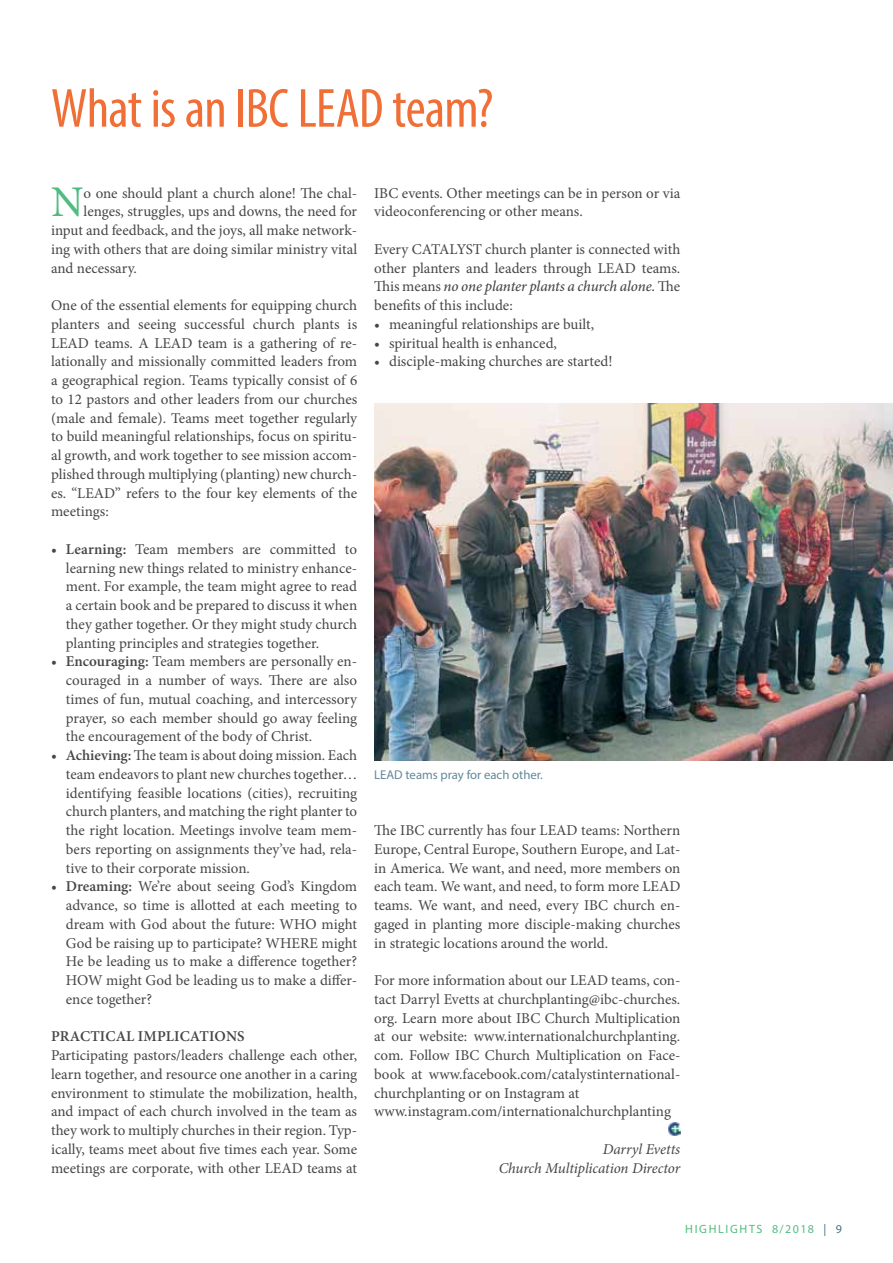
<style>
.page{position:relative;width:893px;height:1263px;background:#fff}
.page>*{position:absolute;margin:0;border:0;box-sizing:border-box;transform-origin:0 0}
.t1{font:condensed 55.5px "Myriad Pro";letter-spacing:-.015em;color:#f06f37}
.t2{font:43.8px "Minion Pro";color:#51bc7f}
.t3{font:15px/18.8px "Minion Pro";color:#464547;text-align:justify}
.t4{font:italic 15px/18.8px "Minion Pro";letter-spacing:-.01em;color:#464547;text-align:right}
.t5{font:600 15px "Minion Pro";letter-spacing:.01em;color:#464547}
.t6{font:12.75px "Myriad Pro";color:#638899}
.t7{font:12px "Myriad Pro";letter-spacing:.14em;color:#51bc7f}
.s1{font-weight:600}
.s2{font-weight:500;font-style:italic}
.s3{color:#467082}
</style>
<div class="page">
<svg style="left:668px;top:1122px;width:12px;height:13px"></svg>
<img style="left:374px;top:404px;width:519px;height:356px">
<h1 class="t1" style="left:51px;top:75px;width:444px">What is an IBC LEAD team?</h1>
<h2 class="t2" style="left:51px;top:173px;width:34px">N</h2>
<p class="t3" style="left:84px;top:183px;width:275px">o one should plant a church alone! The chal-</p>
<p class="t3" style="left:84px;top:202px;width:275px">lenges, struggles, ups and downs, the need for</p>
<p class="t3" style="left:51px;top:221px;width:308px">input and feedback, and the joys, all make network-</p>
<p class="t3" style="left:51px;top:240px;width:308px">ing with others that are doing similar ministry vital</p>
<p class="t3" style="left:51px;top:258px;width:87px">and necessary.</p>
<p class="t3" style="left:51px;top:296px;width:308px">One of the essential elements for equipping church planters and seeing successful church plants is LEAD teams. A LEAD team is a gathering of re&shy;lationally and missionally committed leaders from a geographical region. Teams typically consist of 6 to 12 pastors and other leaders from our churches (male and female). Teams meet together regularly to build meaningful relationships, focus on spiritu&shy;al growth, and work together to see mission accom&shy;plished through multiplying (planting) new church&shy;es. “LEAD” refers to the four key elements of the meetings:</p>
<p class="t3" style="left:66px;top:540px;width:293px;text-indent:-15px">• <span class="s1">Learning:</span> Team members are committed to learning new things related to ministry enhance&shy;ment. For example, the team might agree to read a certain book and be prepared to discuss it when they gather together. Or they might study church planting principles and strategies together.</p>
<p class="t3" style="left:66px;top:652px;width:293px;text-indent:-15px">• <span class="s1">Encouraging:</span> Team members are personally en&shy;couraged in a number of ways. There are also times of fun, mutual coaching, and intercessory prayer, so each member should go away feeling the encouragement of the body of Christ.</p>
<p class="t3" style="left:66px;top:746px;width:293px;text-indent:-15px">• <span class="s1">Achieving:</span> The team is about doing mission. Each team endeavors to plant new churches together… identifying feasible locations (cities), recruiting church planters, and matching the right planter to the right location. Meetings involve team mem&shy;bers reporting on assignments they’ve had, rela&shy;tive to their corporate mission.</p>
<p class="t3" style="left:66px;top:877px;width:293px;text-indent:-15px">• <span class="s1">Dreaming:</span> We’re about seeing God’s Kingdom advance, so time is allotted at each meeting to dream with God about the future: WHO might God be raising up to participate? WHERE might He be leading us to make a difference together?<br>HOW might God be leading us to make a differ&shy;ence together?</p>
<p class="t5" style="left:51px;top:1026px;width:195px">PRACTICAL IMPLICATIONS</p>
<p class="t3" style="left:51px;top:1046px;width:308px">Participating pastors/leaders challenge each other, learn together, and resource one another in a caring environment to stimulate the mobilization, health, and impact of each church involved in the team as they work to multiply churches in their region. Typ&shy;ically, teams meet about five times each year. Some meetings are corporate, with other LEAD teams at</p>
<p class="t3" style="left:374px;top:183px;width:308px">IBC events. Other meetings can be in person or via videoconferencing or other means.</p>
<p class="t3" style="left:374px;top:240px;width:308px">Every CATALYST church planter is connected with other planters and leaders through LEAD teams.<br>This means <span class="s2">no one planter plants a church alone.</span> The benefits of this include:</p>
<p class="t3" style="left:374px;top:315px;width:222px">• meaningful relationships are built,</p>
<p class="t3" style="left:374px;top:333px;width:184px">• spiritual health is enhanced,</p>
<p class="t3" style="left:374px;top:352px;width:240px">• disciple-making churches are started!</p>
<p class="t6" style="left:374px;top:767px;width:170px">LEAD teams pray for each other.</p>
<p class="t3" style="left:374px;top:821px;width:308px">The IBC currently has four LEAD teams: Northern Europe, Central Europe, Southern Europe, and Lat&shy;in America. We want, and need, more members on each team. We want, and need, to form more LEAD teams. We want, and need, every IBC church en&shy;gaged in planting more disciple-making churches in strategic locations around the world.</p>
<p class="t3" style="left:374px;top:971px;width:308px;text-align:left">For more information about our LEAD teams, con&shy;tact Darryl Evetts at churchplanting@ibc-churches. org. Learn more about IBC Church Multiplication at our website: www.internationalchurchplanting. com. Follow IBC Church Multiplication on Face&shy;book at www.facebook.com/catalystinternational&shy;churchplanting or on Instagram at www.instagram.com/internationalchurchplanting</p>
<p class="t4" style="left:499px;top:1140px;width:183px">Darryl Evetts<br>Church Multiplication Director</p>
<p class="t7" style="left:685px;top:1222px;width:158px">HIGHLIGHTS 8/2018 <span class="s3">| 9</span></p>
</div>
